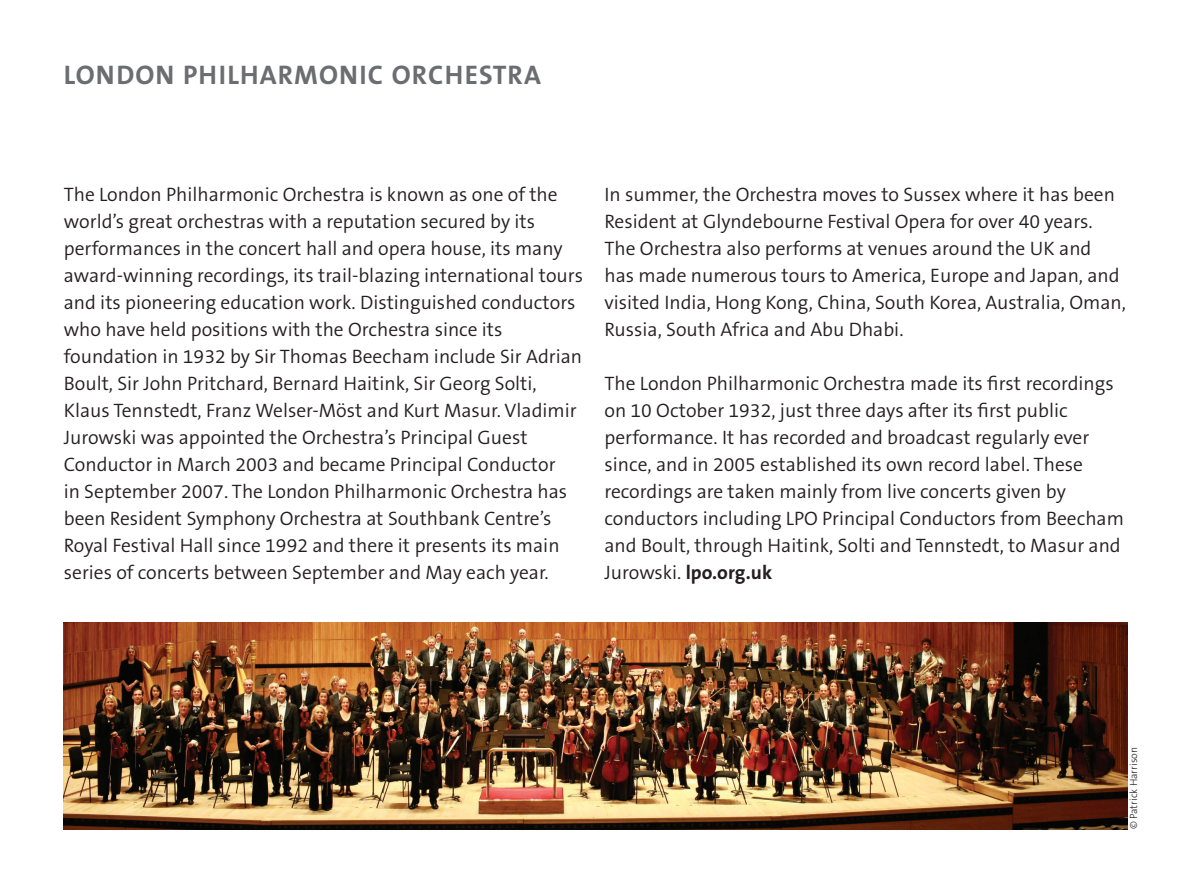
<style>
.page{position:relative;width:1191px;height:893px;background:#fff}
.page>*{position:absolute;margin:0;border:0;box-sizing:border-box;transform-origin:0 0}
.t1{font:700 27px "The Sans B7";color:#6c6d70}
.t2{font:300 19.5px/27px "The Sans B4";color:#231f20}
.t3{font:700 19.5px "The Sans B7";color:#231f20}
.t4{font:300 10.5px "The Sans B3";color:#231f20}
.s1{font-family:"The Sans B4";font-weight:300}
</style>
<div class="page">
<img style="left:64px;top:622px;width:1063px;height:207px">
<h1 class="t1" style="left:64px;top:60px;width:33px">LONDON</h1>
<h1 class="t1" style="left:183px;top:60px;width:33px">PHILHARMONIC</h1>
<h1 class="t1" style="left:392px;top:60px;width:18px">ORCHESTRA</h1>
<p class="t2" style="left:64px;top:182px;width:521px">The London Philharmonic Orchestra is known as one of the world’s great orchestras with a reputation secured by its performances in the concert hall and opera house, its many award-winning recordings, its trail-blazing international tours and its pioneering education work. Distinguished conductors who have held positions with the Orchestra since its foundation in 1932 by Sir Thomas Beecham include Sir Adrian Boult, Sir John Pritchard, Bernard Haitink, Sir Georg Solti, Klaus Tennstedt, Franz Welser-Möst and Kurt Masur. Vladimir Jurowski was appointed the Orchestra’s Principal Guest Conductor in March 2003 and became Principal Conductor<br>in September 2007. The London Philharmonic Orchestra has been Resident Symphony Orchestra at Southbank Centre’s Royal Festival Hall since 1992 and there it presents its main series of concerts between September and May each year.</p>
<p class="t2" style="left:604px;top:182px;width:523px">In summer, the Orchestra moves to Sussex where it has been Resident at Glyndebourne Festival Opera for over 40 years.<br>The Orchestra also performs at venues around the UK and has made numerous tours to America, Europe and Japan, and visited India, Hong Kong, China, South Korea, Australia, Oman, Russia, South Africa and Abu Dhabi.</p>
<p class="t2" style="left:604px;top:371px;width:521px">The London Philharmonic Orchestra made its first recordings on 10 October 1932, just three days after its first public performance. It has recorded and broadcast regularly ever since, and in 2005 established its own record label. These recordings are taken mainly from live concerts given by conductors including LPO Principal Conductors from Beecham and Boult, through Haitink, Solti and Tennstedt, to Masur and</p>
<p class="t3" style="left:604px;top:562px;width:169px"><span class="s1">Jurowski.</span> LPO.ORG.UK</p>
<p class="t4" style="left:1127px;top:829px;width:84px;rotate:-90deg">© Patrick Harrison</p>
</div>
